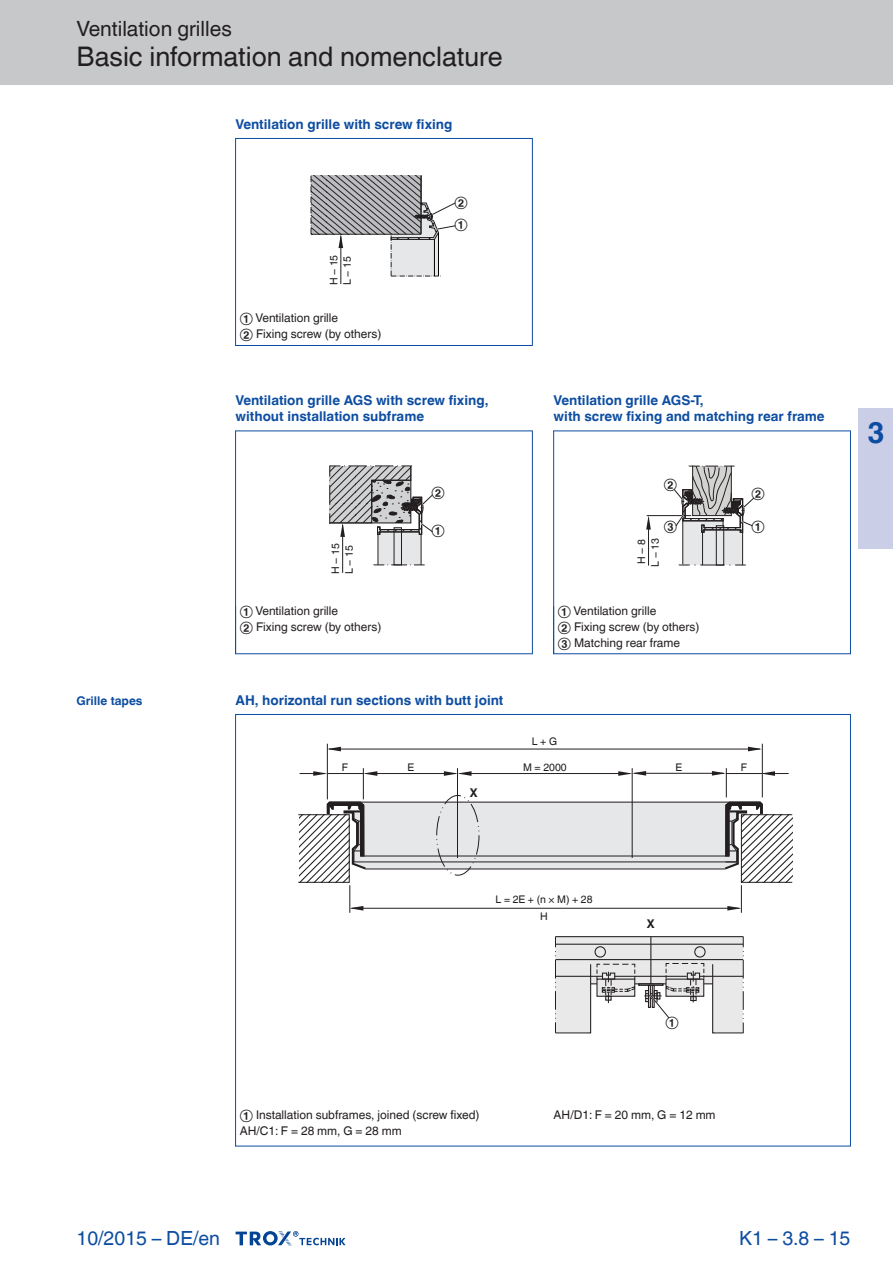
<style>
.page{position:relative;width:893px;height:1263px;background:#fff}
.page>*{position:absolute;margin:0;border:0;box-sizing:border-box;transform-origin:0 0}
.Register-Tab-Ziffern{font:700 30px "TROX Helvetica";color:#0d4da1}
.Navigation_2{font:27px "TROX Helvetica";color:#231f20}
.Navigation_1{font:21px "TROX Helvetica";color:#231f20}
.country{font:19.5px "TROX Helvetica";color:#0d4da1}
.pagina_li-re{font:19.5px "TROX Helvetica";color:#0d4da1}
.Standard_oben_links{font:700 13.5px/16.2px "TROX Helvetica";color:#0d4da1}
._30_graphic_index{font:12px "TROX Helvetica";color:#231f20}
.marg_title_blue{font:700 12px "TROX Helvetica";color:#0d4da1}
.Update_OIDs{font:12px/22.2px "TROX Helvetica";color:#1d1d1b}
.Update_OIDs-2{font:700 12px "TROX Helvetica";color:#1d1d1b}
.Update_OIDs-3{font:10.5px/13.5px "TROX Helvetica";color:#1d1d1b}
</style>
<div class="page">
<div style="left:0;top:0;width:893px;height:85px;background:#c7c8ca"></div>
<svg style="left:236px;top:1231px;width:110px;height:15px"></svg>
<div style="left:859px;top:408px;width:34px;height:141px;background:#cacee7"></div>
<svg style="left:312px;top:176px;width:109px;height:58px;background:#9a9a9c"></svg>
<hr style="left:421px;top:176px;width:1px;height:58px;background:#231f20">
<hr style="left:311px;top:234px;width:110px;height:1px;background:#231f20">
<svg style="left:311px;top:176px;width:1px;height:58px"></svg>
<hr style="left:341px;top:236px;width:1px;height:48px;background:#231f20">
<svg style="left:338px;top:234px;width:5px;height:14px"></svg>
<svg style="left:391px;top:201px;width:65px;height:76px"></svg>
<hr style="left:235px;top:138px;width:1px;height:208px;background:#0d4da1">
<hr style="left:532px;top:138px;width:1px;height:208px;background:#0d4da1">
<hr style="left:235px;top:138px;width:297px;height:1px;background:#0d4da1">
<hr style="left:235px;top:345px;width:297px;height:1px;background:#0d4da1">
<div style="left:555px;top:937px;width:188px;height:22px;background:#e9e9e9"></div>
<div style="left:555px;top:959px;width:188px;height:17px;background:#e9e9e9"></div>
<div style="left:555px;top:976px;width:36px;height:57px;background:#e9e9e9"></div>
<hr style="left:555px;top:936px;width:188px;height:1px;background:#231f20">
<hr style="left:555px;top:944px;width:188px;height:1px;background:#231f20">
<hr style="left:555px;top:959px;width:188px;height:1px;background:#231f20">
<hr style="left:555px;top:976px;width:47px;height:1px;background:#231f20">
<hr style="left:555px;top:1033px;width:32px;height:1px;background:#231f20">
<svg style="left:555px;top:937px;width:1px;height:96px"></svg>
<hr style="left:327px;top:744px;width:1px;height:55px;background:#231f20">
<hr style="left:762px;top:744px;width:1px;height:53px;background:#231f20">
<svg style="left:300px;top:768px;width:492px;height:145px"></svg>
<hr style="left:329px;top:749px;width:431px;height:1px;background:#231f20">
<svg style="left:327px;top:747px;width:14px;height:4px"></svg>
<svg style="left:748px;top:747px;width:14px;height:4px"></svg>
<svg style="left:586px;top:937px;width:158px;height:97px"></svg>
<hr style="left:235px;top:714px;width:1px;height:432px;background:#0d4da1">
<hr style="left:850px;top:714px;width:1px;height:432px;background:#0d4da1">
<hr style="left:235px;top:714px;width:615px;height:1px;background:#0d4da1">
<hr style="left:235px;top:1146px;width:615px;height:1px;background:#0d4da1">
<hr style="left:342px;top:525px;width:1px;height:48px;background:#231f20">
<svg style="left:329px;top:465px;width:104px;height:101px"></svg>
<hr style="left:648px;top:518px;width:1px;height:47px;background:#231f20">
<svg style="left:646px;top:516px;width:5px;height:13px"></svg>
<hr style="left:647px;top:515px;width:44px;height:1px;background:#231f20">
<svg style="left:672px;top:465px;width:82px;height:101px"></svg>
<hr style="left:235px;top:430px;width:1px;height:224px;background:#0d4da1">
<hr style="left:532px;top:430px;width:1px;height:224px;background:#0d4da1">
<hr style="left:235px;top:430px;width:297px;height:1px;background:#0d4da1">
<hr style="left:235px;top:653px;width:297px;height:1px;background:#0d4da1">
<hr style="left:553px;top:430px;width:1px;height:224px;background:#0d4da1">
<hr style="left:850px;top:430px;width:1px;height:224px;background:#0d4da1">
<hr style="left:553px;top:430px;width:297px;height:1px;background:#0d4da1">
<hr style="left:553px;top:653px;width:297px;height:1px;background:#0d4da1">
<p class="Navigation_1" style="left:77px;top:17px;width:157px">Ventilation grilles</p>
<p class="Navigation_2" style="left:77px;top:41px;width:428px">Basic information and nomenclature</p>
<p class="Standard_oben_links" style="left:236px;top:116px;width:218px">Ventilation grille with screw fixing</p>
<p class="marg_title_blue" style="left:77px;top:693px;width:68px">Grille tapes</p>
<p class="Update_OIDs-3" style="left:327px;top:285px;width:32px;rotate:-90deg">H − 15<br>L − 15</p>
<p class="_30_graphic_index" style="left:240px;top:311px;width:100px">① Ventilation grille</p>
<p class="_30_graphic_index" style="left:240px;top:327px;width:143px">② Fixing screw (by others)</p>
<p class="Update_OIDs" style="left:454px;top:191px;width:15px">②<br>①</p>
<p class="Standard_oben_links" style="left:236px;top:392px;width:254px">Ventilation grille AGS with screw fixing, without installation subframe</p>
<p class="Update_OIDs" style="left:432px;top:481px;width:15px">②</p>
<p class="Update_OIDs-3" style="left:329px;top:574px;width:32px;rotate:-90deg">H − 15<br>L − 15</p>
<p class="_30_graphic_index" style="left:240px;top:604px;width:100px">① Ventilation grille</p>
<p class="_30_graphic_index" style="left:240px;top:620px;width:143px">② Fixing screw (by others)</p>
<p class="Update_OIDs" style="left:432px;top:519px;width:15px">①</p>
<p class="Standard_oben_links" style="left:236px;top:692px;width:269px">AH, horizontal run sections with butt joint</p>
<p class="Standard_oben_links" style="left:554px;top:392px;width:152px">Ventilation grille AGS-T,</p>
<p class="Standard_oben_links" style="left:554px;top:408px;width:272px">with screw fixing and matching rear frame</p>
<p class="Update_OIDs" style="left:664px;top:473px;width:15px">②</p>
<p class="Update_OIDs" style="left:664px;top:515px;width:15px">③</p>
<p class="Update_OIDs-3" style="left:635px;top:567px;width:30px;rotate:-90deg">H − 8<br>L − 13</p>
<p class="_30_graphic_index" style="left:558px;top:604px;width:100px">① Ventilation grille</p>
<p class="_30_graphic_index" style="left:558px;top:620px;width:143px">② Fixing screw (by others)</p>
<p class="_30_graphic_index" style="left:558px;top:635px;width:124px">③ Matching rear frame</p>
<p class="Update_OIDs-3" style="left:532px;top:735px;width:27px">L + G</p>
<p class="Update_OIDs" style="left:751px;top:482px;width:15px">②</p>
<p class="Update_OIDs" style="left:751px;top:515px;width:15px">①</p>
<p class="Update_OIDs-3" style="left:342px;top:760px;width:8px">F</p>
<p class="Update_OIDs-3" style="left:408px;top:761px;width:8px">E</p>
<p class="Update_OIDs-3" style="left:523px;top:760px;width:45px">M = 2000</p>
<p class="Update_OIDs-3" style="left:676px;top:760px;width:8px">E</p>
<p class="Update_OIDs-3" style="left:741px;top:760px;width:8px">F</p>
<p class="Update_OIDs-2" style="left:470px;top:786px;width:9px">X</p>
<p class="Register-Tab-Ziffern" style="left:867px;top:415px;width:19px">3</p>
<p class="Update_OIDs-3" style="left:496px;top:891px;width:98px;line-height:16.5px;text-align:center">L = 2E + (n × M) + 28<br>H</p>
<p class="Update_OIDs-2" style="left:647px;top:917px;width:9px">X</p>
<p class="_30_graphic_index" style="left:240px;top:1107px;width:241px">① Installation subframes, joined (screw fixed)</p>
<p class="_30_graphic_index" style="left:240px;top:1123px;width:163px">AH/C1: F = 28 mm, G = 28 mm</p>
<p class="Update_OIDs" style="left:665px;top:1010px;width:15px">①</p>
<p class="_30_graphic_index" style="left:554px;top:1107px;width:163px">AH/D1: F = 20 mm, G = 12 mm</p>
<p class="country" style="left:77px;top:1227px;width:145px">10/2015 – DE/en</p>
<p class="pagina_li-re" style="left:739px;top:1227px;width:113px">K1 – 3.8 – 15</p>
</div>
